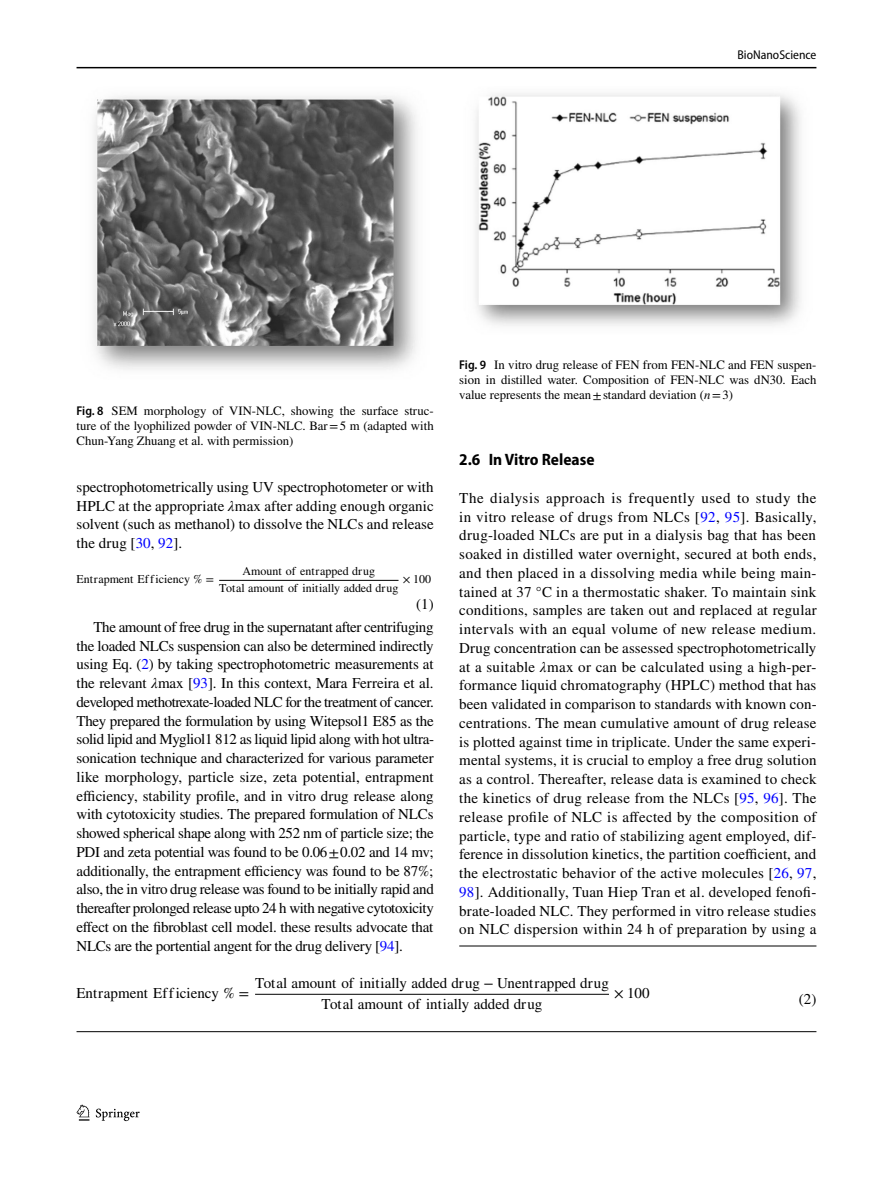
<style>
.page{position:relative;width:893px;height:1187px;background:#fff}
.page>*{position:absolute;margin:0;border:0;box-sizing:border-box;transform-origin:0 0}
.t1{font:700 semi-condensed 16.5px "Myriad Pro";color:#000}
.t2{font:15px/18.8px "STIX";color:#000;text-align:justify}
.t3{font:15px/21px "STIX Math Regular 2";color:#000;text-align:center}
.t4{font:15px "STIX General Regular 2";color:#000}
.t5{font:12.75px/15px "STIX";color:#000;text-align:justify}
.t6{font:semi-condensed 12.75px "Myriad Pro";color:#000}
.t7{font:12px/16.6px "STIX Math";color:#000;text-align:center}
.t8{font:12px "STIX General";color:#000}
.s1{font-family:"Myriad Pro";font-weight:600;font-stretch:semi-condensed}
.s2{font-style:italic}
.s3{color:#00f}
.s4{font-family:"STIX Math"}
.s5{font-family:"STIX Math Regular 2"}
</style>
<div class="page">
<hr style="left:77px;top:67px;width:739px;height:1px;background:#000">
<svg style="left:77px;top:1104px;width:12px;height:16px"></svg>
<svg style="left:96px;top:1108px;width:44px;height:12px"></svg>
<img style="left:94px;top:95px;width:323px;height:275px">
<img style="left:475px;top:93px;width:326px;height:233px">
<hr style="left:219px;top:580px;width:179px;height:1px;background:#000">
<hr style="left:459px;top:945px;width:357px;height:1px;background:#000">
<hr style="left:77px;top:1031px;width:739px;height:1px;background:#000">
<hr style="left:255px;top:993px;width:354px;height:1px;background:#000">
<p class="t6" style="left:737px;top:48px;width:80px">BioNanoScience</p>
<p class="t5" style="left:77px;top:404px;width:359px"><span class="s1">Fig. 8</span> SEM morphology of VIN-NLC, showing the surface struc&shy;ture of the lyophilized powder of VIN-NLC. Bar=5 m (adapted with Chun-Yang Zhuang et al. with permission)</p>
<p class="t2" style="left:77px;top:478px;width:359px">spectrophotometrically using UV spectrophotometer or with HPLC at the appropriate <span class="s2">λ</span>max after adding enough organic solvent (such as methanol) to dissolve the NLCs and release the drug [<span class="s3">30</span>, <span class="s3">92</span>].</p>
<p class="t7" style="left:76px;top:572px;width:139px">Entrapment Efficiency % =</p>
<p class="t7" style="left:219px;top:563px;width:181px">Amount of entrapped drug<br>Total amount of initially added drug</p>
<p class="t8" style="left:403px;top:572px;width:30px"><span class="s4">×</span> 100</p>
<p class="t2" style="left:416px;top:595px;width:19px">(1)</p>
<p class="t2" style="left:77px;top:618px;width:359px;text-indent:17px">The amount of free drug in the supernatant after centrifuging the loaded NLCs suspension can also be determined indirectly using Eq. (<span class="s3">2</span>) by taking spectrophotometric measurements at the relevant <span class="s2">λ</span>max [<span class="s3">93</span>]. In this context, Mara Ferreira et al. developed methotrexate-loaded NLC for the treatment of cancer.<br>They prepared the formulation by using Witepsol1 E85 as the solid lipid and Mygliol1 812 as liquid lipid along with hot ultra&shy;sonication technique and characterized for various parameter like morphology, particle size, zeta potential, entrapment efficiency, stability profile, and in vitro drug release along with cytotoxicity studies. The prepared formulation of NLCs showed spherical shape along with 252 nm of particle size; the PDI and zeta potential was found to be 0.06±0.02 and 14 mv; additionally, the entrapment efficiency was found to be 87%; also, the in vitro drug release was found to be initially rapid and thereafter prolonged release upto 24 h with negative cytotoxicity effect on the fibroblast cell model. these results advocate that NLCs are the portential angent for the drug delivery [<span class="s3">94</span>].</p>
<p class="t5" style="left:459px;top:358px;width:359px"><span class="s1">Fig. 9</span> In vitro drug release of FEN from FEN-NLC and FEN suspen&shy;sion in distilled water. Composition of FEN-NLC was dN30. Each value represents the mean±standard deviation (<span class="s2">n</span>=3)</p>
<p class="t1" style="left:459px;top:450px;width:137px">2.6 In Vitro Release</p>
<p class="t2" style="left:459px;top:489px;width:359px">The dialysis approach is frequently used to study the in vitro release of drugs from NLCs [<span class="s3">92</span>, <span class="s3">95</span>]. Basically, drug-loaded NLCs are put in a dialysis bag that has been soaked in distilled water overnight, secured at both ends, and then placed in a dissolving media while being main&shy;tained at 37 °C in a thermostatic shaker. To maintain sink conditions, samples are taken out and replaced at regular intervals with an equal volume of new release medium.<br>Drug concentration can be assessed spectrophotometrically at a suitable <span class="s2">λ</span>max or can be calculated using a high-per&shy;formance liquid chromatography (HPLC) method that has been validated in comparison to standards with known con&shy;centrations. The mean cumulative amount of drug release is plotted against time in triplicate. Under the same experi&shy;mental systems, it is crucial to employ a free drug solution as a control. Thereafter, release data is examined to check the kinetics of drug release from the NLCs [<span class="s3">95</span>, <span class="s3">96</span>]. The release profile of NLC is affected by the composition of particle, type and ratio of stabilizing agent employed, dif&shy;ference in dissolution kinetics, the partition coefficient, and the electrostatic behavior of the active molecules [<span class="s3">26</span>, <span class="s3">97</span>, <span class="s3">98</span>]. Additionally, Tuan Hiep Tran et al. developed fenofi&shy;brate-loaded NLC. They performed in vitro release studies on NLC dispersion within 24 h of preparation by using a</p>
<p class="t3" style="left:76px;top:983px;width:174px">Entrapment Efficiency % =</p>
<p class="t3" style="left:255px;top:973px;width:355px">Total amount of initially added drug − Unentrapped drug<br>Total amount of intially added drug</p>
<p class="t4" style="left:614px;top:984px;width:37px"><span class="s5">×</span> 100</p>
<p class="t2" style="left:799px;top:990px;width:19px">(2)</p>
</div>
